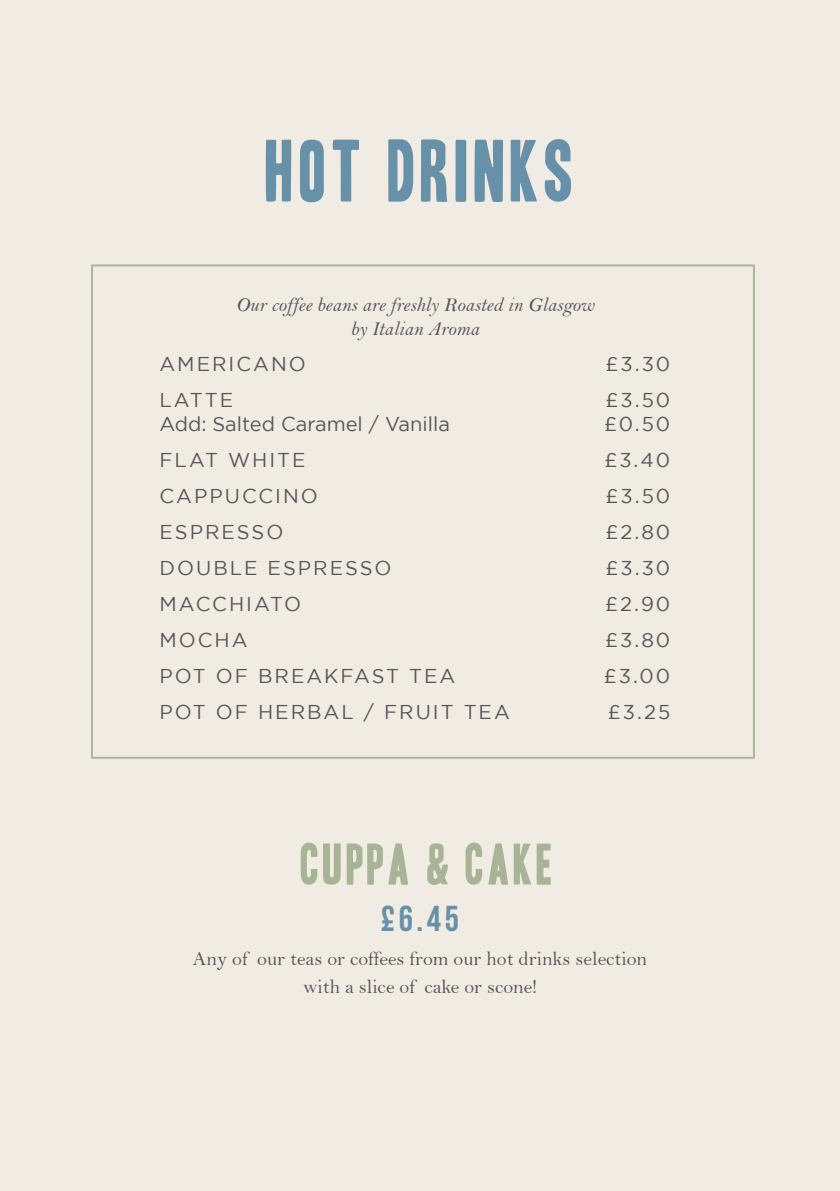
<style>
.page{position:relative;width:840px;height:1191px;background:#fff}
.page>*{position:absolute;margin:0;border:0;box-sizing:border-box;transform-origin:0 0}
.t1{font:76px "Headline One HPLHS";letter-spacing:.07em;color:#6791a8}
.t2{font:50.4px "Headline One HPLHS";letter-spacing:.07em;color:#a7b596}
.t3{font:700 36px "Bebas Neue";color:#6791a8}
.t4{font:20px "Gotham";letter-spacing:.1em;color:#575756}
.t5{font:20px/28px "Bell";color:#575756;text-align:center}
.t6{font:20px/24px "Bell MT Italic";color:#575756;text-align:center}
.t7{font:20px "Gotham";color:#575756}
</style>
<div class="page">
<div style="left:0;top:0;width:839px;height:1191px;background:#f0ebe3"></div>
<div style="left:91px;top:264px;width:663px;height:494px;border:2px solid #a7b596"></div>
<h1 class="t1" style="left:266px;top:134px;width:309px">HOT DRINKS</h1>
<p class="t6" style="left:236px;top:292px;width:359px">Our coffee beans are freshly Roasted in Glasgow by Italian Aroma</p>
<p class="t4" style="left:159px;top:352px;width:148px">AMERICANO</p>
<p class="t4" style="left:605px;top:352px;width:66px">£3.30</p>
<p class="t4" style="left:159px;top:388px;width:75px">LATTE</p>
<p class="t4" style="left:605px;top:388px;width:66px">£3.50</p>
<p class="t7" style="left:159px;top:412px;width:292px">Add: Salted Caramel / Vanilla</p>
<p class="t4" style="left:603px;top:412px;width:68px">£0.50</p>
<p class="t4" style="left:159px;top:448px;width:147px">FLAT WHITE</p>
<p class="t4" style="left:604px;top:448px;width:67px">£3.40</p>
<p class="t4" style="left:159px;top:484px;width:160px">CAPPUCCINO</p>
<p class="t4" style="left:605px;top:484px;width:66px">£3.50</p>
<p class="t4" style="left:159px;top:520px;width:125px">ESPRESSO</p>
<p class="t4" style="left:605px;top:520px;width:66px">£2.80</p>
<p class="t4" style="left:159px;top:556px;width:233px">DOUBLE ESPRESSO</p>
<p class="t4" style="left:605px;top:556px;width:66px">£3.30</p>
<p class="t4" style="left:159px;top:592px;width:143px">MACCHIATO</p>
<p class="t4" style="left:605px;top:592px;width:66px">£2.90</p>
<p class="t4" style="left:159px;top:628px;width:90px">MOCHA</p>
<p class="t4" style="left:605px;top:628px;width:66px">£3.80</p>
<p class="t4" style="left:159px;top:664px;width:297px">POT OF BREAKFAST TEA</p>
<p class="t4" style="left:603px;top:664px;width:68px">£3.00</p>
<p class="t4" style="left:159px;top:700px;width:352px">POT OF HERBAL / FRUIT TEA</p>
<p class="t4" style="left:607px;top:700px;width:64px">£3.25</p>
<h2 class="t2" style="left:300px;top:840px;width:253px">CUPPA &amp; CAKE</h2>
<h3 class="t3" style="left:380px;top:898px;width:80px">£6.45</h3>
<p class="t5" style="left:193px;top:944px;width:455px">Any of our teas or coffees from our hot drinks selection with a slice of cake or scone!</p>
</div>
